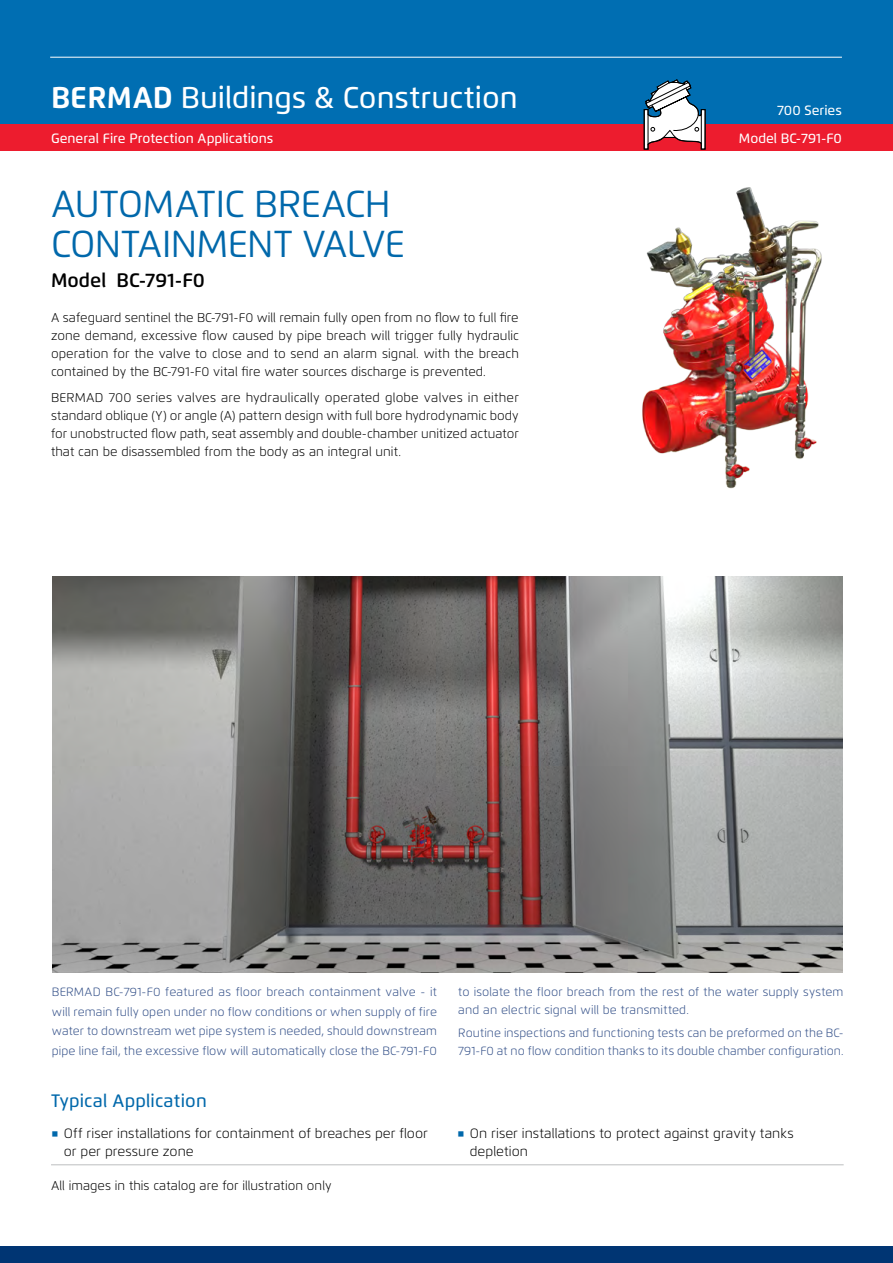
<style>
.page{position:relative;width:893px;height:1263px;background:#fff}
.page>*{position:absolute;margin:0;border:0;box-sizing:border-box;transform-origin:0 0}
.t1{font:37.5px/40.5px "Flexo";letter-spacing:-.015em;color:#0068ab}
.t2{font:500 30px "Flexo";color:#fff}
.t3{font:600 19.5px "Flexo";color:#000}
.t4{font:500 18px "Flexo";letter-spacing:.01em;color:#0068ab}
.t5{font:300 13.5px/18px "Flexo";color:#000}
.t6{font:500 13.5px "Flexo";color:#fff}
.t7{font:300 12.75px/18px "Flexo";color:#000;text-align:justify}
.t8{font:300 12px/19.5px "Flexo";letter-spacing:.01em;color:#314e87}
.s1{font-weight:700}
.s2{font-family:"Win Soft Pro";font-weight:500;font-size:20.25px;color:#0068ab}
</style>
<div class="page">
<div style="left:0;top:0;width:893px;height:125px;background:#006eb2"></div>
<div style="left:0;top:125px;width:893px;height:26px;background:#ed1c2e"></div>
<div style="left:0;top:1247px;width:893px;height:16px;background:#003573"></div>
<hr style="left:50px;top:57px;width:792px;height:1px;background:#fff">
<svg style="left:643px;top:79px;width:63px;height:71px"></svg>
<div style="left:701px;top:109px;width:4px;height:41px;border:1px solid #000"></div>
<img style="left:52px;top:576px;width:790px;height:396px">
<hr style="left:874px;top:0;width:19px;height:3px;background:#fff">
<hr style="left:865px;top:3px;width:21px;height:2px;background:#fff">
<hr style="left:51px;top:1164px;width:793px;height:1px;background:#bcbec0">
<img style="left:642px;top:187px;width:180px;height:302px">
<h2 class="t2" style="left:51px;top:80px;width:468px"><span class="s1">BERMAD</span> Buildings &amp; Construction</h2>
<p class="t6" style="left:777px;top:102px;width:66px">700 Series</p>
<p class="t6" style="left:51px;top:130px;width:224px">General Fire Protection Applications</p>
<p class="t6" style="left:739px;top:130px;width:105px">Model BC-791-F0</p>
<h1 class="t1" style="left:51px;top:183px;width:356px">AUTOMATIC BREACH<br>CONTAINMENT VALVE</h1>
<h3 class="t3" style="left:51px;top:268px;width:155px">Model BC-791-F0</h3>
<p class="t7" style="left:51px;top:308px;width:469px">A safeguard sentinel the BC-791-F0 will remain fully open from no flow to full fire zone demand, excessive flow caused by pipe breach will trigger fully hydraulic operation for the valve to close and to send an alarm signal. with the breach contained by the BC-791-F0 vital fire water sources discharge is prevented.</p>
<p class="t7" style="left:51px;top:389px;width:469px">BERMAD 700 series valves are hydraulically operated globe valves in either standard oblique (Y) or angle (A) pattern design with full bore hydrodynamic body for unobstructed flow path, seat assembly and double-chamber unitized actuator that can be disassembled from the body as an integral unit.</p>
<p class="t8" style="left:52px;top:982px;width:387px;text-align:justify">BERMAD BC-791-F0 featured as floor breach containment valve - it will remain fully open under no flow conditions or when supply of fire water to downstream wet pipe system is needed, should downstream pipe line fail, the excessive flow will automatically close the BC-791-F0</p>
<p class="t8" style="left:458px;top:983px;width:387px;line-height:18.1px">to isolate the floor breach from the rest of the water supply system and an electric signal will be transmitted.</p>
<p class="t8" style="left:458px;top:1023px;width:387px;line-height:18.1px">Routine inspections and functioning tests can be preformed on the BC-<br>791-F0 at no flow condition thanks to its double chamber configuration.</p>
<h3 class="t4" style="left:51px;top:1090px;width:157px">Typical Application</h3>
<p class="t5" style="left:64px;top:1124px;width:366px;text-indent:-13px"><span class="s2">ֺ</span> Off riser installations for containment of breaches per floor or per pressure zone</p>
<p class="t5" style="left:470px;top:1124px;width:325px;text-indent:-13px"><span class="s2">ֺ</span> On riser installations to protect against gravity tanks depletion</p>
<p class="t7" style="left:51px;top:1177px;width:282px">All images in this catalog are for illustration only</p>
</div>
